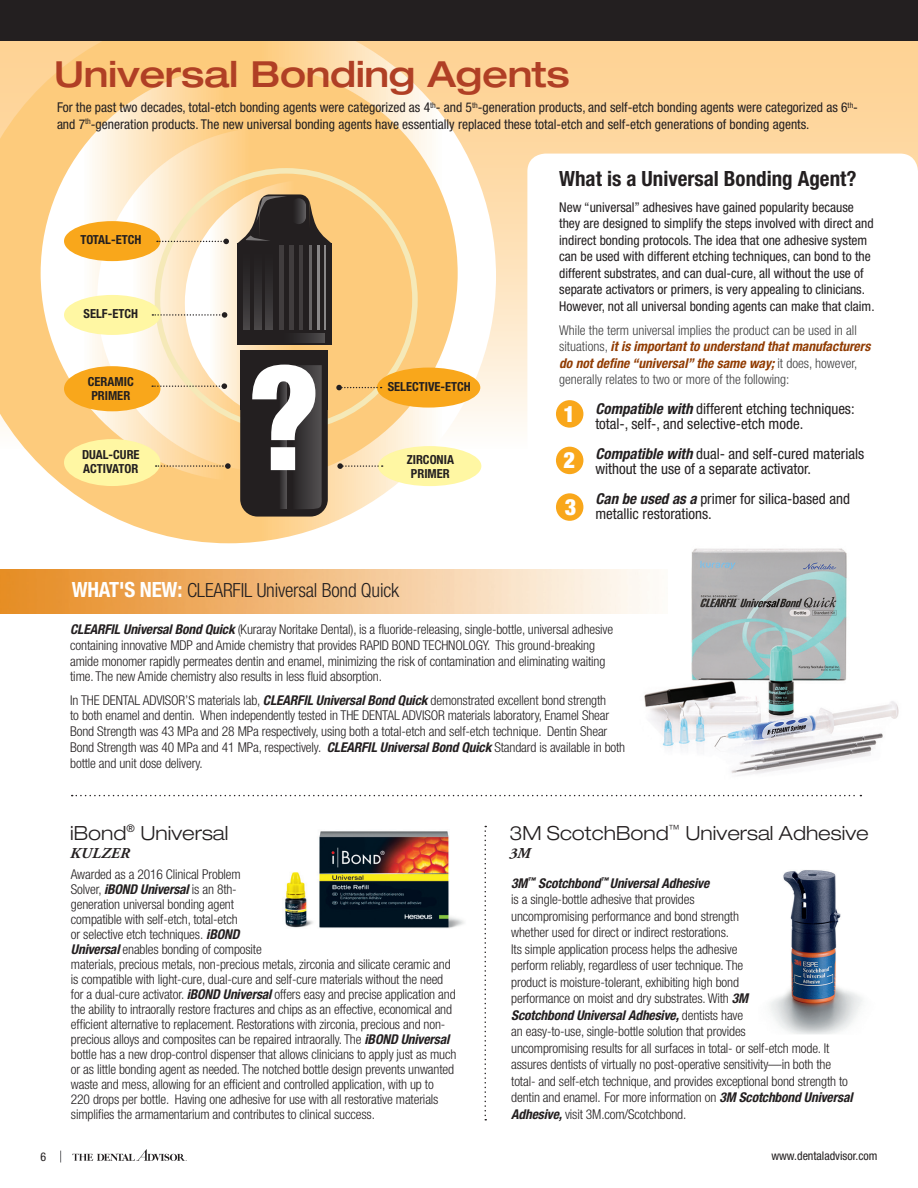
<style>
.page{position:relative;width:918px;height:1188px;background:#fff}
.page>*{position:absolute;margin:0;border:0;box-sizing:border-box;transform-origin:0 0}
.t1{font:500 expanded 36px "Helvetica Neue LT Std";letter-spacing:-.01em;color:#b03f25}
.t2{font:900 condensed 22.35px/46.7px "Helvetica Neue LT Std";color:#fff;text-align:justify}
.t3{font:700 condensed 21px "Helvetica Neue LT Std";color:#231f20}
.t4{font:300 expanded 19.5px "Helvetica Neue LT Std";color:#231f20}
.t5{font:300 condensed 19.5px "Helvetica Neue LT Std";letter-spacing:-.01em;color:#231f20}
.t6{font:condensed 15px/15px "Helvetica Neue LT Std";color:#231f20}
.t7{font:italic 700 15px "Adobe Garamond Pro";letter-spacing:.015em;color:#231f20}
.t8{font:300 condensed 13.5px/15px "Helvetica Neue LT Std";letter-spacing:-.01em;color:#231f20}
.t9{font:condensed 13.5px/16.5px "Helvetica Neue LT Std";color:#231f20}
.t10{font:300 condensed 13.5px/16.5px "Helvetica Neue LT Std";color:#3e3e3f}
.t11{font:700 condensed 12.45px/14px "Helvetica Neue LT Std";color:#231f20}
.t12{font:condensed 12px "Helvetica Neue LT Std";color:#231f20}
.s1{font-weight:700;font-size:21px;color:#fff}
.s2{font-weight:700;font-style:italic;color:#913c03}
.s3{font-weight:700;font-style:italic}
</style>
<div class="page">
<div style="left:0;top:23px;width:918px;height:426px;background:linear-gradient(to bottom,#fecc84,#fef9f2)"></div>
<div style="left:527px;top:154px;width:391px;height:411px;background:#fff;border-radius:18px"></div>
<svg style="left:484px;top:826px;width:2px;height:294px"></svg>
<img style="left:285px;top:831px;width:179px;height:97px">
<svg style="left:0;top:40px;width:496px;height:503px"></svg>
<svg style="left:41px;top:65px;width:417px;height:417px"></svg>
<svg style="left:97px;top:127px;width:345px;height:345px"></svg>
<svg style="left:185px;top:180px;width:246px;height:246px"></svg>
<div style="left:240px;top:355px;width:88px;height:162px;background:#231f20;border-radius:17px"></div>
<div style="left:240px;top:350px;width:88px;height:60px;background:#231f20"></div>
<div style="left:237px;top:243px;width:95px;height:102px;background:#231f20"></div>
<div style="left:259px;top:194px;width:51px;height:76px;background:#231f20;border-radius:10px"></div>
<svg style="left:309px;top:201px;width:23px;height:42px"></svg>
<svg style="left:244px;top:280px;width:6px;height:50px"></svg>
<svg style="left:255px;top:280px;width:6px;height:50px"></svg>
<svg style="left:266px;top:280px;width:6px;height:50px"></svg>
<hr style="left:279px;top:245px;width:4px;height:85px;background:#413d3e">
<div style="left:289px;top:245px;width:5px;height:85px;background:#413d3e"></div>
<hr style="left:300px;top:245px;width:3px;height:85px;background:#fff">
<hr style="left:309px;top:245px;width:2px;height:85px;background:#fff">
<hr style="left:317px;top:245px;width:3px;height:85px;background:#fff">
<hr style="left:324px;top:245px;width:1px;height:85px;background:#fff">
<svg style="left:237px;top:196px;width:49px;height:47px"></svg>
<svg style="left:291px;top:198px;width:15px;height:26px"></svg>
<svg style="left:297px;top:333px;width:27px;height:10px"></svg>
<svg style="left:252px;top:365px;width:70px;height:144px"></svg>
<div style="left:64px;top:439px;width:96px;height:47px;background:#fff7a3;border-radius:50%"></div>
<svg style="left:156px;top:463px;width:75px;height:6px"></svg>
<div style="left:64px;top:366px;width:96px;height:45px;background:#f9a71b;border-radius:50%"></div>
<svg style="left:152px;top:383px;width:75px;height:6px"></svg>
<div style="left:64px;top:295px;width:96px;height:40px;background:#fff7a3;border-radius:50%"></div>
<svg style="left:152px;top:312px;width:75px;height:6px"></svg>
<div style="left:64px;top:221px;width:96px;height:40px;background:#f9a71b;border-radius:50%"></div>
<svg style="left:157px;top:239px;width:72px;height:5px"></svg>
<div style="left:377px;top:368px;width:103px;height:40px;background:#f9a71b;border-radius:50%"></div>
<svg style="left:336px;top:385px;width:46px;height:5px"></svg>
<div style="left:378px;top:446px;width:103px;height:40px;background:#fff7a3;border-radius:50%"></div>
<svg style="left:337px;top:463px;width:46px;height:6px"></svg>
<div style="left:556px;top:400px;width:27px;height:28px;background:#f9a71b;border-radius:50%"></div>
<div style="left:556px;top:447px;width:27px;height:27px;background:#f9a71b;border-radius:50%"></div>
<div style="left:556px;top:493px;width:27px;height:28px;background:#f9a71b;border-radius:50%"></div>
<svg style="left:72px;top:795px;width:789px;height:1px"></svg>
<img style="left:770px;top:870px;width:93px;height:164px">
<img style="left:630px;top:548px;width:269px;height:228px">
<svg style="left:72px;top:1149px;width:115px;height:12px"></svg>
<div style="left:0;top:0;width:918px;height:40px;background:#231f20"></div>
<img style="left:0;top:570px;width:668px;height:43px">
<h1 class="t1" style="left:54px;top:51px;width:517px">Universal Bonding Agents</h1>
<p class="t9" style="left:57px;top:99px;width:803px">For the past two decades, total-etch bonding agents were categorized as 4<sup>th</sup>- and 5<sup>th</sup>-generation products, and self-etch bonding agents were categorized as 6<sup>th&shy;</sup>and 7<sup>th</sup>-generation products. The new universal bonding agents have essentially replaced these total-etch and self-etch generations of bonding agents.</p>
<p class="t11" style="left:80px;top:233px;width:62px">TOTAL-ETCH</p>
<p class="t11" style="left:84px;top:307px;width:56px">SELF-ETCH</p>
<p class="t11" style="left:88px;top:375px;width:47px">CERAMIC<br>PRIMER</p>
<p class="t11" style="left:82px;top:447px;width:59px">DUAL-CURE<br>ACTIVATOR</p>
<p class="t11" style="left:388px;top:379px;width:85px">SELECTIVE-ETCH</p>
<p class="t11" style="left:407px;top:453px;width:49px;text-align:center">ZIRCONIA<br>PRIMER</p>
<h3 class="t5" style="left:72px;top:579px;width:329px"><span class="s1">WHAT'S NEW:</span> CLEARFIL Universal Bond Quick</h3>
<h3 class="t3" style="left:559px;top:166px;width:299px">What is a Universal Bonding Agent?</h3>
<p class="t9" style="left:559px;top:199px;width:317px">New “universal” adhesives have gained popularity because they are designed to simplify the steps involved with direct and indirect bonding protocols. The idea that one adhesive system can be used with different etching techniques, can bond to the different substrates, and can dual-cure, all without the use of separate activators or primers, is very appealing to clinicians.<br>However, not all universal bonding agents can make that claim.</p>
<p class="t10" style="left:559px;top:322px;width:313px">While the term universal implies the product can be used in all situations, <span class="s2">it is important to understand that manufacturers do not define “universal” the same way;</span> it does, however, generally relates to two or more of the following:</p>
<p class="t6" style="left:595px;top:401px;width:261px"><span class="s3">Compatible with</span> different etching techniques: total-, self-, and selective-etch mode.</p>
<p class="t6" style="left:595px;top:446px;width:270px"><span class="s3">Compatible with</span> dual- and self-cured materials without the use of a separate activator.</p>
<p class="t6" style="left:595px;top:491px;width:256px"><span class="s3">Can be used as a</span> primer for silica-based and metallic restorations.</p>
<h2 class="t2" style="left:564px;top:390px;width:14px">1<br>2<br>3</h2>
<p class="t8" style="left:70px;top:621px;width:545px;line-height:15.8px"><span class="s3">CLEARFIL Universal Bond Quick</span> (Kuraray Noritake Dental), is a fluoride-releasing, single-bottle, universal adhesive containing innovative MDP and Amide chemistry that provides RAPID BOND TECHNOLOGY. This ground-breaking amide monomer rapidly permeates dentin and enamel, minimizing the risk of contamination and eliminating waiting time. The new Amide chemistry also results in less fluid absorption.</p>
<p class="t8" style="left:70px;top:692px;width:557px;line-height:15.8px">In THE DENTAL ADVISOR’S materials lab, <span class="s3">CLEARFIL Universal Bond Quick</span> demonstrated excellent bond strength<br>to both enamel and dentin. When independently tested in THE DENTAL ADVISOR materials laboratory, Enamel Shear Bond Strength was 43 MPa and 28 MPa respectively, using both a total-etch and self-etch technique. Dentin Shear Bond Strength was 40 MPa and 41 MPa, respectively. <span class="s3">CLEARFIL Universal Bond Quick</span> Standard is available in both bottle and unit dose delivery.</p>
<h3 class="t4" style="left:70px;top:821px;width:160px">iBond<sup>®</sup> Universal</h3>
<p class="t7" style="left:70px;top:844px;width:61px">KULZER</p>
<p class="t8" style="left:71px;top:866px;width:387px">Awarded as a 2016 Clinical Problem<br>Solver, <span class="s3">iBOND Universal</span> is an 8th-<br>generation universal bonding agent<br>compatible with self-etch, total-etch<br>or selective etch techniques. <span class="s3">iBOND<br>Universal</span> enables bonding of composite<br>materials, precious metals, non-precious metals, zirconia and silicate ceramic and is compatible with light-cure, dual-cure and self-cure materials without the need for a dual-cure activator. <span class="s3">iBOND Universal</span> offers easy and precise application and the ability to intraorally restore fractures and chips as an effective, economical and efficient alternative to replacement. Restorations with zirconia, precious and non&shy;precious alloys and composites can be repaired intraorally. The <span class="s3">iBOND Universal </span>bottle has a new drop-control dispenser that allows clinicians to apply just as much or as little bonding agent as needed. The notched bottle design prevents unwanted waste and mess, allowing for an efficient and controlled application, with up to<br>220 drops per bottle. Having one adhesive for use with all restorative materials simplifies the armamentarium and contributes to clinical success.</p>
<h3 class="t4" style="left:509px;top:821px;width:361px">3M ScotchBond<sup>™</sup> Universal Adhesive</h3>
<p class="t7" style="left:509px;top:844px;width:23px">3M</p>
<p class="t8" style="left:511px;top:874px;width:343px;line-height:16.5px"><span class="s3">3M</span><sup>™</sup> <span class="s3">Scotchbond</span><sup>™</sup> <span class="s3">Universal Adhesive<br></span>is a single-bottle adhesive that provides<br>uncompromising performance and bond strength<br>whether used for direct or indirect restorations.<br>Its simple application process helps the adhesive<br>perform reliably, regardless of user technique. The<br>product is moisture-tolerant, exhibiting high bond<br>performance on moist and dry substrates. With <span class="s3">3M<br>Scotchbond Universal Adhesive,</span> dentists have<br>an easy-to-use, single-bottle solution that provides<br>uncompromising results for all surfaces in total- or self-etch mode. It assures dentists of virtually no post-operative sensitivity—in both the total- and self-etch technique, and provides exceptional bond strength to dentin and enamel. For more information on <span class="s3">3M Scotchbond Universal Adhesive,</span> visit 3M.com/Scotchbond.</p>
<p class="t12" style="left:40px;top:1150px;width:7px">6</p>
<p class="t12" style="left:771px;top:1149px;width:108px">www.dentaladvisor.com</p>
</div>
